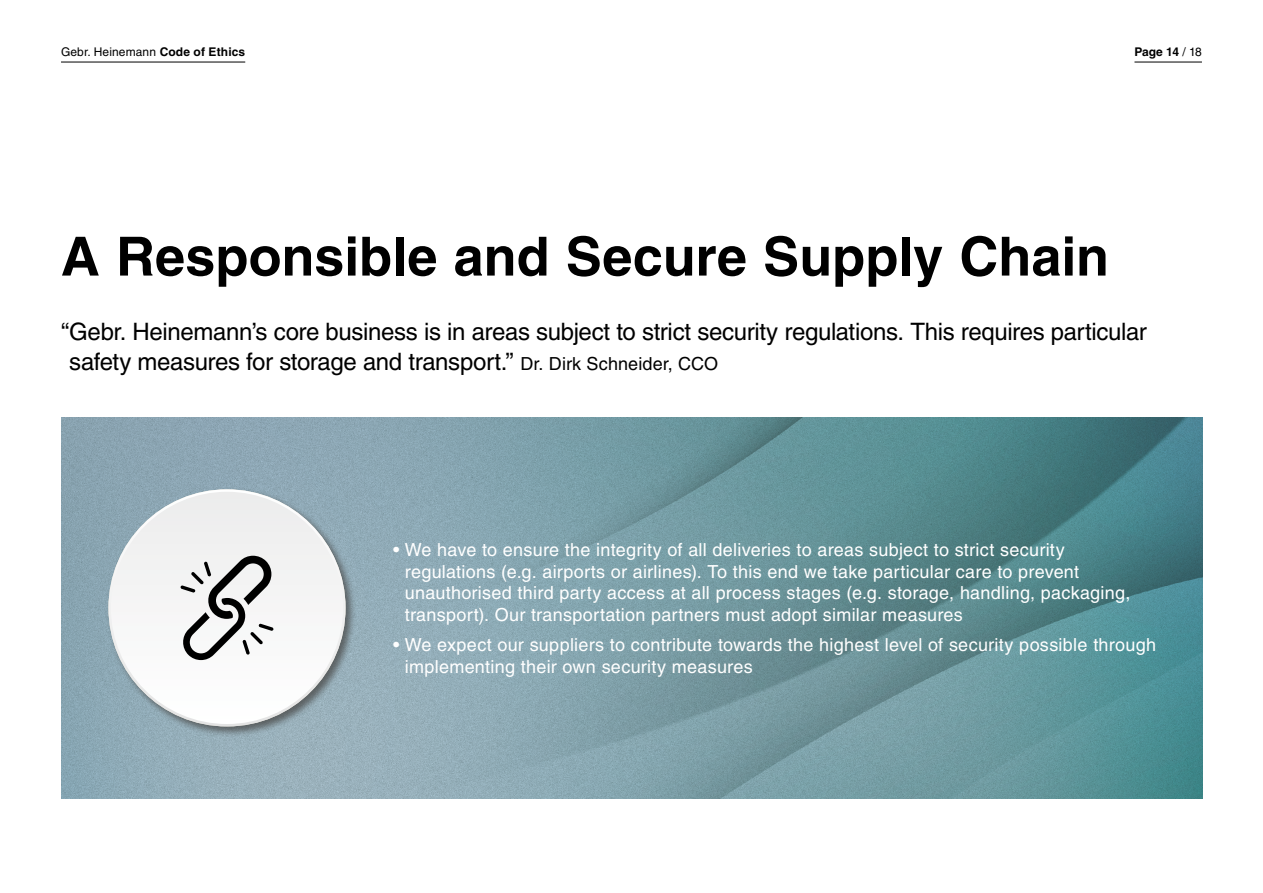
<style>
.page{position:relative;width:1263px;height:893px;background:#fff}
.page>*{position:absolute;margin:0;border:0;box-sizing:border-box;transform-origin:0 0}
.t1{font:700 54px "Helvetica LT Std";color:#000}
.t2{font:24px/30px "Helvetica LT Std";letter-spacing:-.015em;color:#000}
.t3{font:18px/21.6px "Helvetica LT Std";letter-spacing:.015em;color:#fff}
.t4{font:12px "Helvetica LT Std";letter-spacing:.01em;color:#000}
.t5{font:700 12px "Helvetica LT Std";letter-spacing:-.02em;color:#000}
.s1{font-weight:700}
.s2{font-weight:400}
.s3{font-size:18px}
</style>
<div class="page">
<hr style="left:61px;top:62px;width:184px;height:1px;background:#000">
<hr style="left:1134px;top:62px;width:68px;height:1px;background:#000">
<img style="left:61px;top:418px;width:1141px;height:380px">
<div style="left:106px;top:487px;width:251px;height:250px;background:#494948;opacity:.75"></div>
<svg style="left:108px;top:489px;width:238px;height:237px"></svg>
<svg style="left:181px;top:556px;width:92px;height:104px"></svg>
<p class="t4" style="left:61px;top:45px;width:186px">Gebr. Heinemann <span class="s1">Code of Ethics</span></p>
<p class="t5" style="left:1134px;top:44px;width:69px">Page 14 <span class="s2">/ 18</span></p>
<p class="t1" style="left:61px;top:224px;width:1050px">A Responsible and Secure Supply Chain</p>
<p class="t2" style="left:69px;top:317px;width:1079px;text-indent:-8px">“Gebr. Heinemann’s core business is in areas subject to strict security regulations. This requires particular safety measures for storage and transport.” <span class="s3">Dr. Dirk Schneider, CCO</span></p>
<p class="t3" style="left:405px;top:539px;width:727px;text-indent:-12px">• We have to ensure the integrity of all deliveries to areas subject to strict security regulations (e.g. airports or airlines). To this end we take particular care to prevent unauthorised third party access at all process stages (e.g. storage, handling, packaging, transport). Our transportation partners must adopt similar measures</p>
<p class="t3" style="left:405px;top:634px;width:753px;text-indent:-12px">• We expect our suppliers to contribute towards the highest level of security possible through implementing their own security measures</p>
</div>
